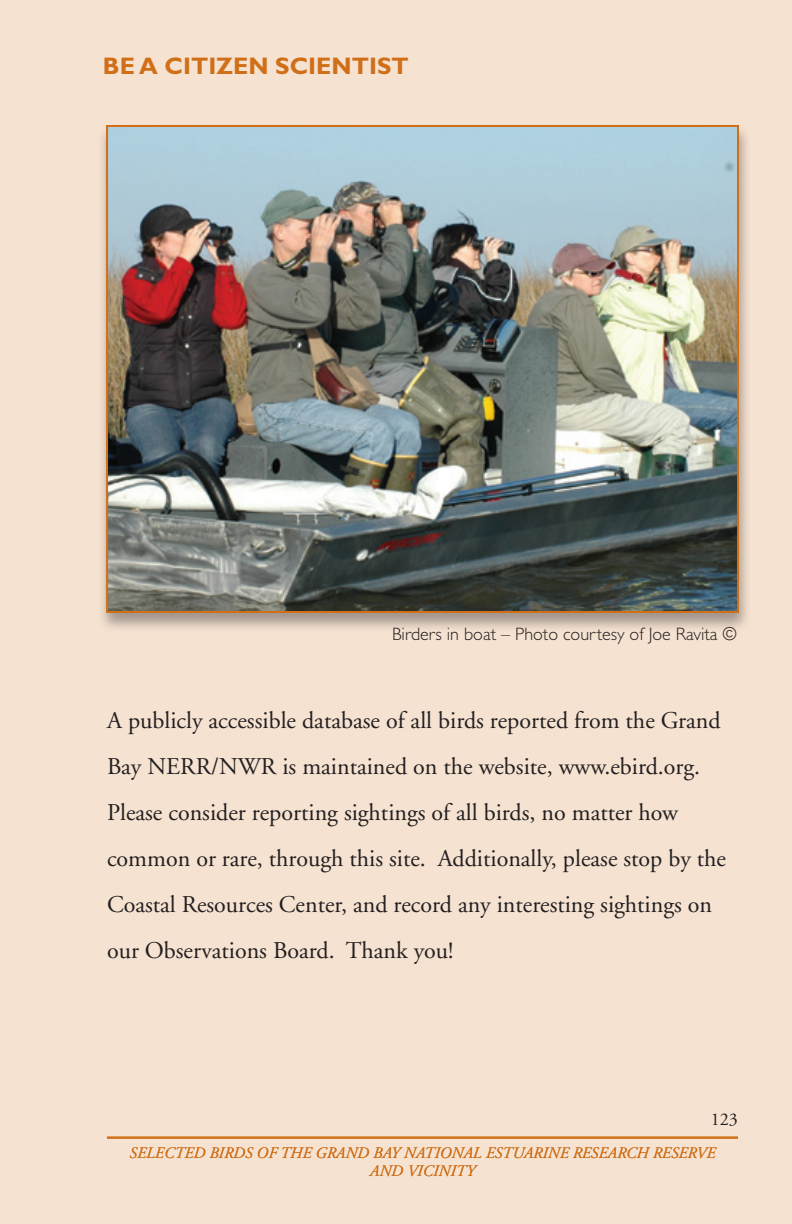
<style>
.page{position:relative;width:792px;height:1224px;background:#f5e2d1}
.page>*{position:absolute;margin:0;border:0;box-sizing:border-box;transform-origin:0 0}
.t1{font:24px/46px "Adobe Garamond";color:#231f20}
.BIRD-Type_GillBld_12{font:700 24px "Gill Sans";color:#d06f18}
.t2{font:300 18px "Gill Sans";color:#231f20}
.t3{font:18px "Adobe Garamond";color:#231f20}
.t4{font:italic 16px/18px "Adobe Garamond";color:#d06f18;text-align:center}
</style>
<div class="page">
<hr style="left:107px;top:1137px;width:631px;height:2px;background:#d06f18">
<div style="left:97px;top:123px;width:654px;height:510px;background:#231f20;opacity:.4"></div>
<img style="left:109px;top:128px;width:627px;height:482px">
<div style="left:106px;top:125px;width:633px;height:488px;border:2px solid #d06f18"></div>
<p class="BIRD-Type_GillBld_12" style="left:103px;top:52px;width:307px">BE A CITIZEN SCIENTIST</p>
<p class="t2" style="left:392px;top:624px;width:346px">Birders in boat – Photo courtesy of Joe Ravita ©</p>
<p class="t1" style="left:107px;top:698px;width:621px">A publicly accessible database of all birds reported from the Grand Bay NERR/NWR is maintained on the website, www.ebird.org.<br>Please consider reporting sightings of all birds, no matter how common or rare, through this site. Additionally, please stop by the Coastal Resources Center, and record any interesting sightings on our Observations Board. Thank you!</p>
<p class="t3" style="left:711px;top:1110px;width:28px">123</p>
<p class="t4" style="left:130px;top:1144px;width:587px">SELECTED BIRDS OF THE GRAND BAY NATIONAL ESTUARINE RESEARCH RESERVE<br>AND VICINITY</p>
</div>
